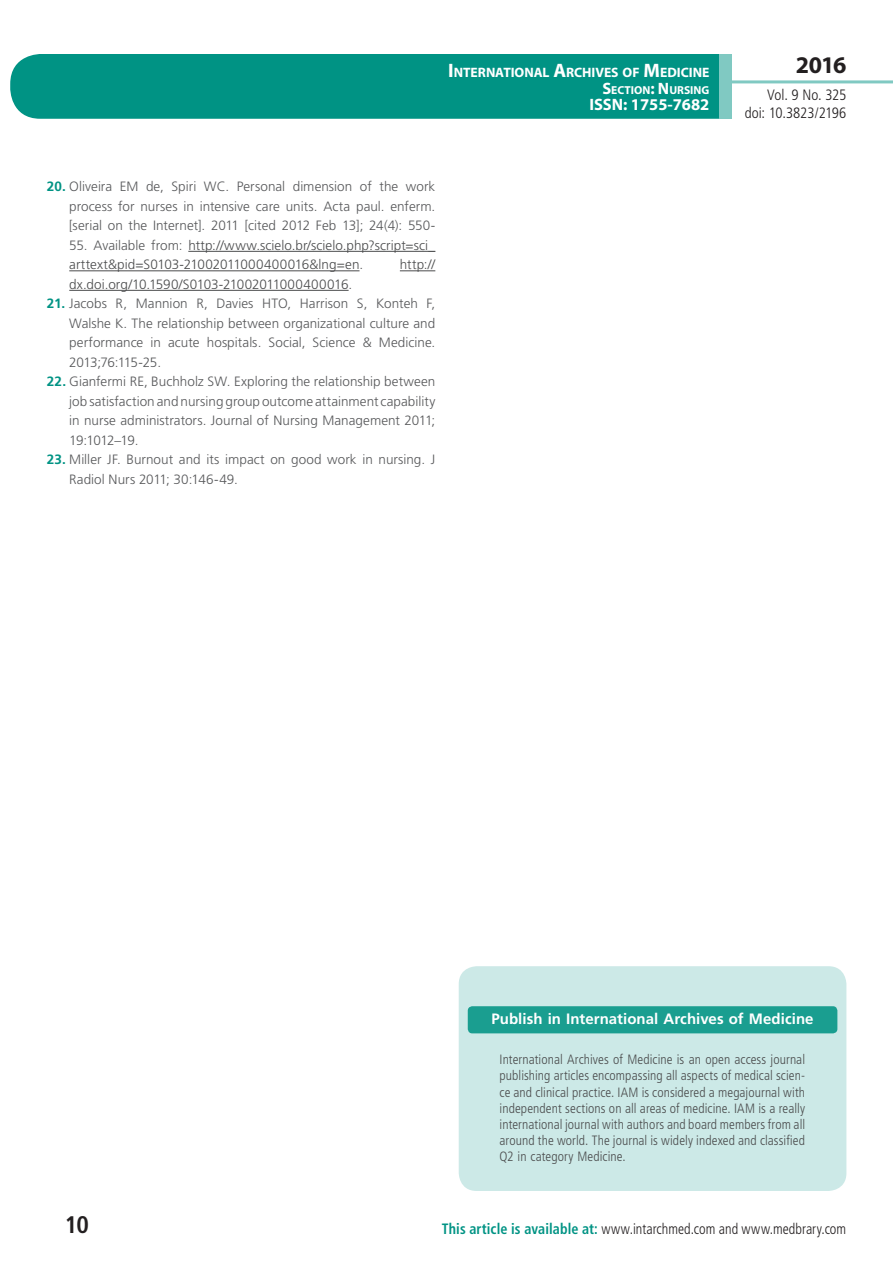
<style>
.page{position:relative;width:893px;height:1263px;background:#fff}
.page>*{position:absolute;margin:0;border:0;box-sizing:border-box;transform-origin:0 0}
.t1{font:700 24px "Myriad Pro";color:#231f20}
.t2{font:700 condensed 24px "Frutiger LT Std";color:#231f20}
.t3{font:700 16.5px "Myriad Pro";color:#fff}
.t4{font:300 condensed 15px "Frutiger LT Std";letter-spacing:.005em;color:#231f20;scale:.94 1}
.t5{font:700 15px "Frutiger LT Std";letter-spacing:.005em;color:#fff}
.t6{font:300 condensed 15px/18px "Frutiger LT Std";letter-spacing:.005em;color:#231f20;text-align:right}
.t7{font:700 13.65px "Myriad Pro";letter-spacing:-.005em;color:#fff}
.t8{font:300 13.5px/19.5px "Frutiger LT Std";color:#57585a;text-align:justify}
.t9{font:300 condensed 13.5px/16.2px "Frutiger LT Std";letter-spacing:.01em;color:#4b4c4d;text-align:justify}
.t10{font:300 13.5px/19.5px "Frutiger LT Std";letter-spacing:.005em;color:#4b4c4d}
.t11{font:700 11.55px "Myriad Pro";color:#fff}
.s1{font-size:19.5px}
.s2{font-size:16.5px}
.s3{font-weight:700;color:#009384}
.s4{color:#57585a}
</style>
<div class="page">
<div style="left:10px;top:54px;width:775px;height:65px;background:#009384;border-radius:30px"></div>
<div style="left:732px;top:0;width:161px;height:157px;background:#fff"></div>
<hr style="left:730px;top:80px;width:163px;height:3px;background:#80c9c2">
<div style="left:719px;top:54px;width:13px;height:65px;background:#80c9c2"></div>
<hr style="left:188px;top:251px;width:247px;height:1px;background:#4b4c4d">
<hr style="left:69px;top:270px;width:290px;height:1px;background:#4b4c4d">
<hr style="left:400px;top:270px;width:35px;height:1px;background:#4b4c4d">
<hr style="left:69px;top:290px;width:280px;height:1px;background:#4b4c4d">
<div style="left:459px;top:966px;width:387px;height:225px;background:#cce9e7;border-radius:18px"></div>
<div style="left:468px;top:1006px;width:369px;height:27px;background:#1a9e90;border-radius:4px"></div>
<p class="t7" style="left:448px;top:64px;width:263px"><span class="s1">I</span>NTERNATIONAL <span class="s1">A</span>RCHIVES OF <span class="s1">M</span>EDICINE</p>
<p class="t11" style="left:602px;top:82px;width:109px"><span class="s2">S</span>ECTION<span class="s2">: N</span> URSING</p>
<p class="t3" style="left:589px;top:94px;width:122px">ISSN: 1755-7682</p>
<p class="t8" style="left:69px;top:177px;width:368px;text-indent:-23px"><span class="s3">20.</span> Oliveira EM de, Spiri WC. Personal dimension of the work process for nurses in intensive care units. Acta paul. enferm. [serial on the Internet]. 2011 [cited 2012 Feb 13]; 24(4): 550-</p>
<p class="t10" style="left:69px;top:236px;width:368px"><span class="s4">55. Available from:</span> http://www.scielo.br/scielo.php?script=sci_ arttext&amp;pid=S0103-21002011000400016&amp;lng=en<span class="s4">.</span></p>
<p class="t10" style="left:400px;top:255px;width:37px">http://</p>
<p class="t10" style="left:69px;top:275px;width:285px">dx.doi.org/10.1590/S0103-21002011000400016<span class="s4">.</span></p>
<p class="t8" style="left:69px;top:294px;width:368px;text-indent:-23px"><span class="s3">21.</span> Jacobs R, Mannion R, Davies HTO, Harrison S, Konteh F, Walshe K. The relationship between organizational culture and performance in acute hospitals. Social, Science &amp; Medicine.<br>2013;76:115-25.</p>
<p class="t8" style="left:69px;top:372px;width:368px;text-indent:-23px"><span class="s3">22.</span> Gianfermi RE, Buchholz SW. Exploring the relationship between job satisfaction and nursing group outcome attainment capability in nurse administrators. Journal of Nursing Management 2011; 19:1012–19.</p>
<p class="t8" style="left:69px;top:450px;width:368px;text-indent:-22px"><span class="s3">23.</span> Miller JF. Burnout and its impact on good work in nursing. J<br>Radiol Nurs 2011; 30:146-49.</p>
<h1 class="t1" style="left:796px;top:49px;width:52px">2016</h1>
<p class="t6" style="left:745px;top:86px;width:103px">Vol. 9 No. 325 doi: 10.3823/2196</p>
<p class="t5" style="left:491px;top:1010px;width:324px">Publish in International Archives of Medicine</p>
<p class="t9" style="left:500px;top:1052px;width:307px">International Archives of Medicine is an open access journal publishing articles encompassing all aspects of medical scien&shy;ce and clinical practice. IAM is considered a megajournal with independent sections on all areas of medicine. IAM is a really international journal with authors and board members from all around the world. The journal is widely indexed and classified Q2 in category Medicine.</p>
<h1 class="t2" style="left:65px;top:1210px;width:26px">10</h1>
<p class="t4" style="left:442px;top:1220px;width:432px"><span class="s3">This article is available at:</span> www.intarchmed.com and www.medbrary.com</p>
</div>
